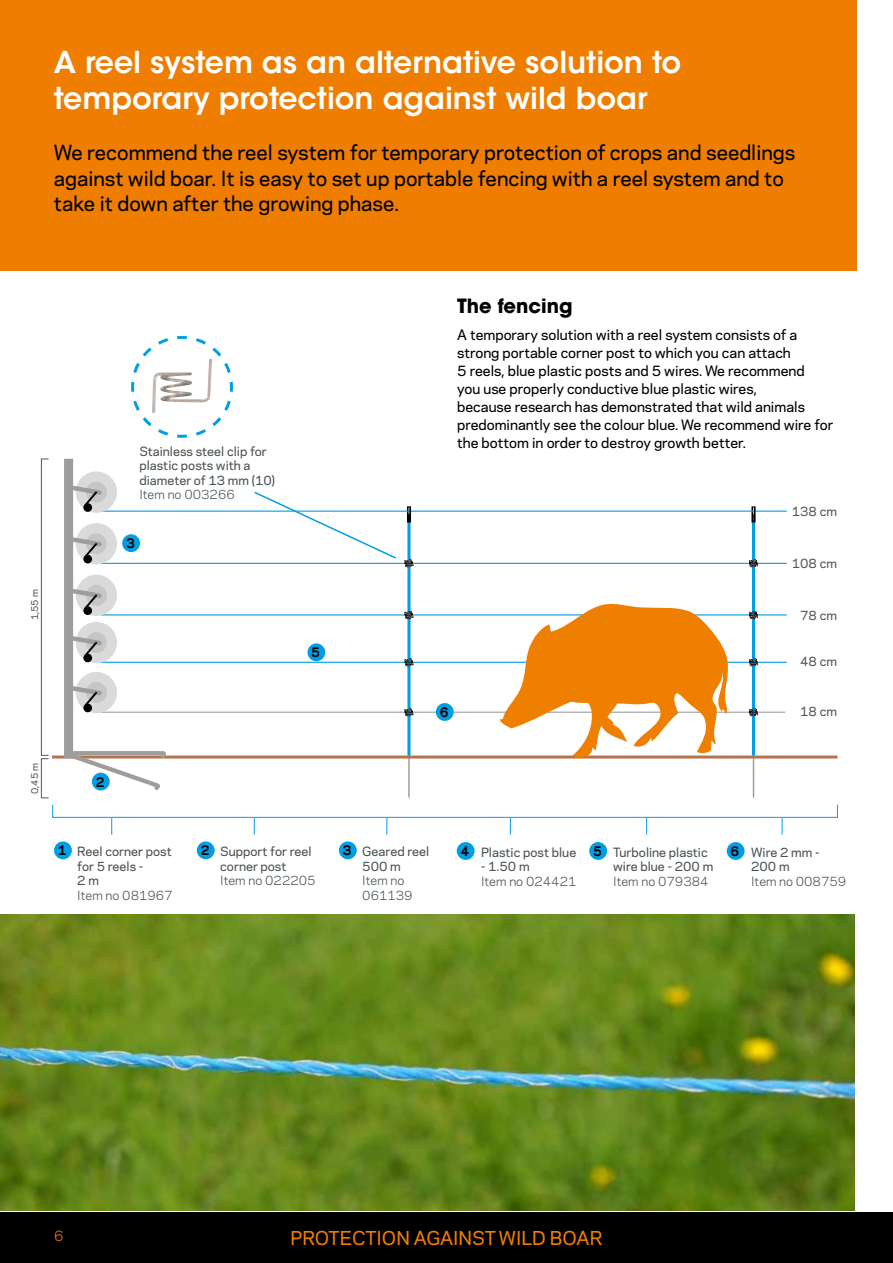
<style>
.page{position:relative;width:893px;height:1263px;background:#fff}
.page>*{position:absolute;margin:0;border:0;box-sizing:border-box;transform-origin:0 0}
.t1{font:600 30px/36px "ITC Avant Garde Std";color:#fff}
.t2{font:500 19.5px/25.5px "Galaxie Polaris";color:#000}
.t3{font:700 19.5px "ITC Avant Garde Std";color:#000}
.t4{font:500 18px "Galaxie Polaris";color:#ef7d00}
.t5{font:500 13.5px/18px "Galaxie Polaris";color:#000}
.t6{font:13.5px "Galaxie Polaris";color:#ef7d00}
.t7{font:700 12.6px "Galaxie Polaris";color:#000}
.t8{font:500 12px/14.4px "Galaxie Polaris";color:#4b5256}
.t9{font:12px/14.4px "Galaxie Polaris";color:#4b5256}
.t10{font:500 12px "Galaxie Polaris";color:#575756}
.t11{font:500 9px "Galaxie Polaris";color:#575756}
.s1{font-weight:700;font-size:12.6px;color:#000}
</style>
<div class="page">
<div style="left:0;top:1212px;width:893px;height:51px;background:#000"></div>
<div style="left:52px;top:804px;width:786px;height:14px;border:1px solid #009fe3"></div>
<svg style="left:111px;top:818px;width:1px;height:16px"></svg>
<svg style="left:254px;top:818px;width:1px;height:16px"></svg>
<svg style="left:386px;top:818px;width:1px;height:16px"></svg>
<svg style="left:510px;top:818px;width:1px;height:16px"></svg>
<svg style="left:646px;top:818px;width:1px;height:16px"></svg>
<svg style="left:782px;top:818px;width:1px;height:16px"></svg>
<svg style="left:253px;top:491px;width:145px;height:68px"></svg>
<svg style="left:408px;top:758px;width:2px;height:40px"></svg>
<hr style="left:407px;top:520px;width:3px;height:235px;background:#009fe3">
<svg style="left:753px;top:758px;width:1px;height:40px"></svg>
<hr style="left:752px;top:520px;width:3px;height:235px;background:#009fe3">
<hr style="left:52px;top:755px;width:785px;height:3px;background:#b57450">
<hr style="left:101px;top:712px;width:684px;height:1px;background:#9d9d9c">
<hr style="left:101px;top:662px;width:686px;height:1px;background:#009fe3">
<hr style="left:101px;top:614px;width:686px;height:1px;background:#009fe3">
<hr style="left:101px;top:563px;width:686px;height:1px;background:#009fe3">
<svg style="left:404px;top:554px;width:9px;height:15px"></svg>
<svg style="left:749px;top:554px;width:9px;height:15px"></svg>
<svg style="left:404px;top:606px;width:9px;height:14px"></svg>
<svg style="left:749px;top:606px;width:9px;height:14px"></svg>
<svg style="left:404px;top:653px;width:10px;height:15px"></svg>
<svg style="left:749px;top:653px;width:9px;height:15px"></svg>
<svg style="left:404px;top:703px;width:9px;height:15px"></svg>
<svg style="left:749px;top:703px;width:9px;height:15px"></svg>
<div style="left:41px;top:459px;width:8px;height:296px;border:1px solid #575756"></div>
<div style="left:41px;top:758px;width:8px;height:40px;border:1px solid #575756"></div>
<div style="left:307px;top:643px;width:18px;height:18px;background:#009fe3;border-radius:50%"></div>
<div style="left:436px;top:703px;width:18px;height:18px;background:#009fe3;border-radius:50%"></div>
<svg style="left:500px;top:603px;width:229px;height:156px"></svg>
<hr style="left:96px;top:511px;width:691px;height:1px;background:#009fe3">
<svg style="left:64px;top:459px;width:103px;height:331px"></svg>
<svg style="left:407px;top:506px;width:4px;height:16px"></svg>
<svg style="left:751px;top:506px;width:5px;height:16px"></svg>
<svg style="left:131px;top:335px;width:102px;height:103px"></svg>
<div style="left:0;top:0;width:856px;height:271px;background:#ef7d00"></div>
<img style="left:0;top:914px;width:855px;height:297px">
<div style="left:54px;top:841px;width:18px;height:18px;background:#009fe3;border-radius:50%"></div>
<div style="left:197px;top:841px;width:18px;height:18px;background:#009fe3;border-radius:50%"></div>
<div style="left:339px;top:841px;width:18px;height:18px;background:#009fe3;border-radius:50%"></div>
<div style="left:457px;top:842px;width:18px;height:18px;background:#009fe3;border-radius:50%"></div>
<div style="left:589px;top:842px;width:18px;height:18px;background:#009fe3;border-radius:50%"></div>
<div style="left:727px;top:842px;width:18px;height:18px;background:#009fe3;border-radius:50%"></div>
<h1 class="t1" style="left:54px;top:44px;width:629px">A reel system as an alternative solution to temporary protection against wild boar</h1>
<h2 class="t2" style="left:54px;top:139px;width:743px">We recommend the reel system for temporary protection of crops and seedlings against wild boar. It is easy to set up portable fencing with a reel system and to take it down after the growing phase.</h2>
<p class="t11" style="left:28px;top:620px;width:33px;rotate:-90deg">1,55 m</p>
<p class="t8" style="left:139px;top:443px;width:137px">Stainless steel clip for plastic posts with a diameter of 13 mm (10)</p>
<p class="t9" style="left:139px;top:487px;width:97px">Item no 003266</p>
<p class="t7" style="left:126px;top:534px;width:10px">3</p>
<p class="t7" style="left:311px;top:643px;width:10px">5</p>
<p class="t11" style="left:28px;top:794px;width:33px;rotate:-90deg">0,45 m</p>
<p class="t7" style="left:96px;top:772px;width:10px">2</p>
<p class="t8" style="left:77px;top:844px;width:96px;text-indent:-19px"><span class="s1">1</span> Reel corner post for 5 reels -<br>2 m</p>
<p class="t9" style="left:77px;top:887px;width:97px">Item no 081967</p>
<p class="t8" style="left:201px;top:844px;width:112px;text-align:center"><span class="s1">2</span> Support for reel corner post</p>
<p class="t9" style="left:220px;top:873px;width:97px">Item no 022205</p>
<h2 class="t3" style="left:457px;top:294px;width:117px">The fencing</h2>
<p class="t5" style="left:457px;top:325px;width:378px">A temporary solution with a reel system consists of a strong portable corner post to which you can attach<br>5 reels, blue plastic posts and 5 wires. We recommend<br>you use properly conductive blue plastic wires,<br>because research has demonstrated that wild animals predominantly see the colour blue. We recommend wire for the bottom in order to destroy growth better.</p>
<p class="t7" style="left:440px;top:703px;width:10px">6</p>
<p class="t10" style="left:792px;top:502px;width:47px">138 cm</p>
<p class="t10" style="left:792px;top:554px;width:47px">108 cm</p>
<p class="t10" style="left:800px;top:606px;width:38px">78 cm</p>
<p class="t10" style="left:800px;top:652px;width:38px">48 cm</p>
<p class="t10" style="left:800px;top:703px;width:38px">18 cm</p>
<p class="t8" style="left:362px;top:844px;width:68px;text-indent:-20px"><span class="s1">3</span> Geared reel<br>500 m</p>
<p class="t9" style="left:362px;top:873px;width:52px">Item no<br>061139</p>
<p class="t8" style="left:461px;top:844px;width:117px"><span class="s1">4</span> Plastic post blue</p>
<p class="t8" style="left:481px;top:859px;width:50px">- 1.50 m</p>
<p class="t9" style="left:481px;top:873px;width:97px">Item no 024421</p>
<p class="t8" style="left:613px;top:844px;width:102px;text-indent:-20px"><span class="s1">5</span> Turboline plastic wire blue - 200 m</p>
<p class="t9" style="left:613px;top:873px;width:97px">Item no 079384</p>
<p class="t8" style="left:751px;top:844px;width:70px;text-indent:-21px"><span class="s1">6</span> Wire 2 mm -<br>200 m</p>
<p class="t9" style="left:751px;top:873px;width:97px">Item no 008759</p>
<p class="t6" style="left:54px;top:1226px;width:11px">6</p>
<h3 class="t4" style="left:291px;top:1224px;width:313px">PROTECTION AGAINST WILD BOAR</h3>
</div>
